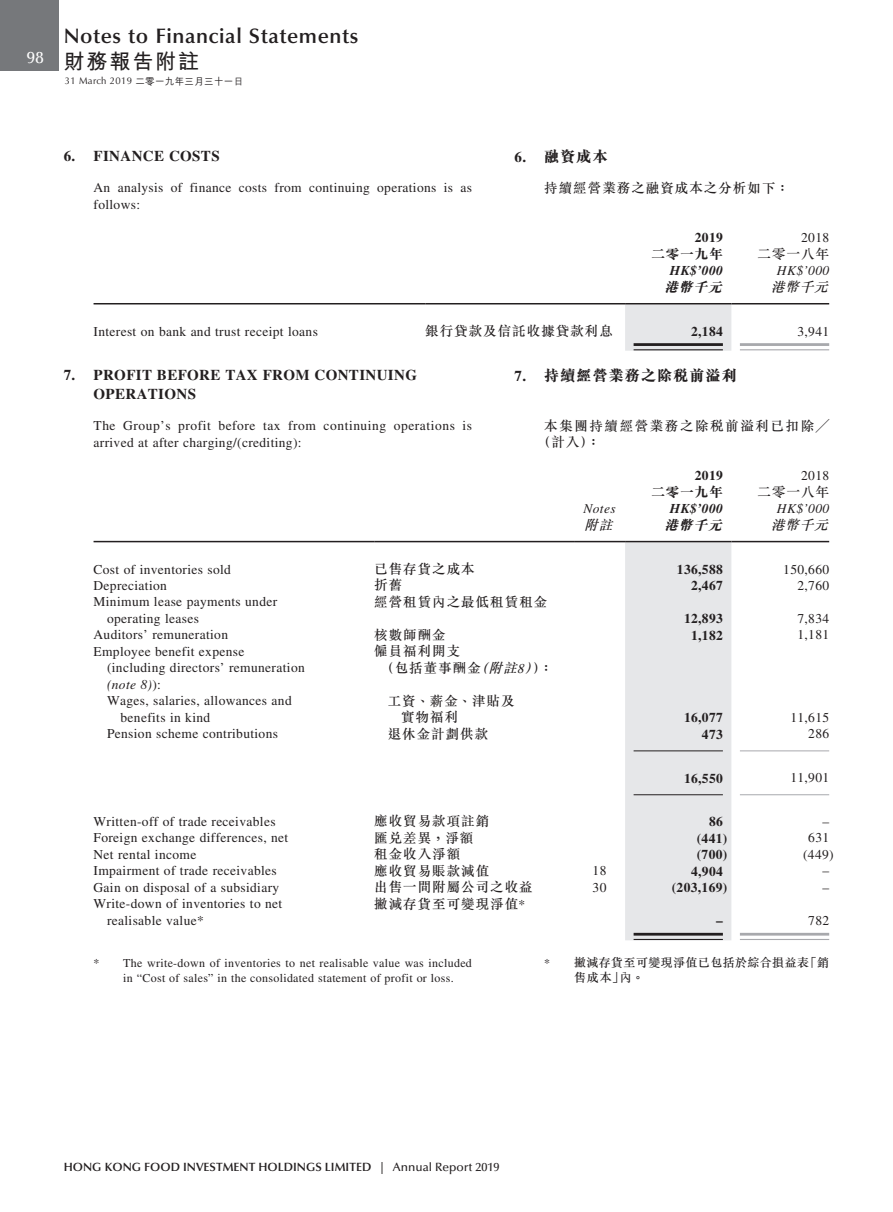
<style>
.page{position:relative;width:893px;height:1212px;background:#fff}
.page>*{position:absolute;margin:0;border:0;box-sizing:border-box;transform-origin:0 0}
.t1{font:600 21px "Optima LT Std";letter-spacing:.025em;color:#231f20}
.t2{font:700 21px "M Hei HK";letter-spacing:.09em;color:#231f20}
.t3{font:500 16.5px "Optima LT Std";color:#fff}
.t4{font:700 15px/19.5px "Times LT Std";letter-spacing:.025em;color:#231f20}
.t5{font:800 15px "M Sung HK";letter-spacing:.075em;color:#231f20}
.t6{font:13.5px/16.5px "Times LT Std";letter-spacing:.025em;color:#231f20}
.t7{font:500 13.5px/16.5px "M Sung HK";letter-spacing:.075em;color:#231f20}
.t8{font:700 13.5px "Times LT Std";letter-spacing:.025em;color:#231f20}
.t9{font:500 13.5px/16.5px "M Sung HK";letter-spacing:.115em;color:#231f20}
.t10{font:italic 13.5px "Times LT Std";letter-spacing:.025em;color:#231f20}
.t11{font:italic 700 13.5px "Times LT Std";letter-spacing:.025em;color:#231f20}
.t12{font:800 13.5px "M Sung HK";letter-spacing:.075em;color:#231f20}
.t13{font:italic 500 13.5px "M Sung HK";color:#231f20}
.t14{font:italic 800 13.5px "M Sung HK";color:#231f20}
.t15{font:12px/15px "Times LT Std";letter-spacing:.025em;color:#231f20}
.t16{font:600 12px "Optima LT Std";color:#231f20}
.t17{font:500 12px/15px "M Sung HK";letter-spacing:.035em;color:#231f20}
.t18{font:9.75px "Optima LT Std";letter-spacing:.03em;color:#231f20}
.s1{font-family:"M Hei HK";font-weight:500}
.s2{font-family:"Times LT Std";font-weight:700}
.s3{font-style:italic}
.s4{font-family:"Times LT Std";font-weight:400;font-style:italic}
.s5{font-family:"Times LT Std";font-weight:400}
.s6{font-weight:500}
</style>
<div class="page">
<div style="left:0;top:0;width:59px;height:71px;background:#76787b"></div>
<div style="left:625px;top:304px;width:106px;height:47px;background:#e6e7e9"></div>
<hr style="left:94px;top:303px;width:331px;height:1px;background:#231f20">
<hr style="left:425px;top:303px;width:200px;height:1px;background:#231f20">
<hr style="left:625px;top:303px;width:106px;height:1px;background:#231f20">
<hr style="left:731px;top:303px;width:98px;height:1px;background:#231f20">
<hr style="left:634px;top:343px;width:89px;height:3px;background:#231f20">
<hr style="left:634px;top:349px;width:89px;height:1px;background:#231f20">
<hr style="left:740px;top:343px;width:89px;height:3px;background:#a8a9ad">
<hr style="left:740px;top:349px;width:89px;height:1px;background:#a8a9ad">
<div style="left:625px;top:542px;width:106px;height:398px;background:#e6e7e9"></div>
<hr style="left:94px;top:541px;width:280px;height:1px;background:#231f20">
<hr style="left:374px;top:541px;width:200px;height:1px;background:#231f20">
<hr style="left:574px;top:541px;width:51px;height:1px;background:#231f20">
<hr style="left:625px;top:541px;width:106px;height:1px;background:#231f20">
<hr style="left:731px;top:541px;width:98px;height:1px;background:#231f20">
<hr style="left:634px;top:750px;width:89px;height:1px;background:#231f20">
<hr style="left:740px;top:750px;width:89px;height:1px;background:#a8a9ad">
<hr style="left:634px;top:794px;width:89px;height:1px;background:#231f20">
<hr style="left:740px;top:794px;width:89px;height:1px;background:#a8a9ad">
<hr style="left:634px;top:933px;width:89px;height:2px;background:#231f20">
<hr style="left:634px;top:939px;width:89px;height:1px;background:#231f20">
<hr style="left:740px;top:933px;width:89px;height:2px;background:#a8a9ad">
<hr style="left:740px;top:939px;width:89px;height:1px;background:#a8a9ad">
<p class="t3" style="left:27px;top:48px;width:18px">98</p>
<h1 class="t1" style="left:64px;top:24px;width:296px">Notes to Financial Statements</h1>
<h1 class="t2" style="left:64px;top:46px;width:137px">財務報告附註</h1>
<p class="t18" style="left:65px;top:75px;width:180px">31 March 2019 <span class="s1">二零一九年三月三十一日</span></p>
<p class="t4" style="left:64px;top:146px;width:157px">6. FINANCE COSTS</p>
<p class="t6" style="left:94px;top:179px;width:380px">An analysis of finance costs from continuing operations is as follows:</p>
<p class="t5" style="left:514px;top:146px;width:95px"><span class="s2">6.</span> 融資成本</p>
<p class="t7" style="left:544px;top:180px;width:247px">持續經營業務之融資成本之分析如下：</p>
<p class="t8" style="left:695px;top:230px;width:30px">2019</p>
<p class="t6" style="left:801px;top:230px;width:30px">2018</p>
<p class="t12" style="left:651px;top:244px;width:73px">二零一九年</p>
<p class="t7" style="left:758px;top:245px;width:73px">二零一八年</p>
<p class="t11" style="left:670px;top:262px;width:55px">HK$’000</p>
<p class="t10" style="left:777px;top:263px;width:54px">HK$’000</p>
<p class="t14" style="left:664px;top:277px;width:63px">港幣千元</p>
<p class="t13" style="left:771px;top:277px;width:63px">港幣千元</p>
<p class="t6" style="left:94px;top:323px;width:226px">Interest on bank and trust receipt loans</p>
<p class="t7" style="left:425px;top:322px;width:189px">銀行貸款及信託收據貸款利息</p>
<p class="t8" style="left:691px;top:323px;width:33px">2,184</p>
<p class="t6" style="left:797px;top:323px;width:33px">3,941</p>
<p class="t4" style="left:94px;top:364px;width:325px;text-indent:-30px">7. PROFIT BEFORE TAX FROM CONTINUING<br>OPERATIONS</p>
<p class="t6" style="left:94px;top:417px;width:380px">The Group’s profit before tax from continuing operations is arrived at after charging/(crediting):</p>
<p class="t8" style="left:695px;top:468px;width:30px">2019</p>
<p class="t6" style="left:801px;top:467px;width:30px">2018</p>
<p class="t12" style="left:651px;top:482px;width:73px">二零一九年</p>
<p class="t7" style="left:758px;top:483px;width:73px">二零一八年</p>
<p class="t10" style="left:583px;top:501px;width:34px">Notes</p>
<p class="t11" style="left:670px;top:500px;width:55px">HK$’000</p>
<p class="t10" style="left:777px;top:501px;width:54px">HK$’000</p>
<p class="t13" style="left:584px;top:515px;width:34px">附註</p>
<p class="t14" style="left:664px;top:515px;width:63px">港幣千元</p>
<p class="t13" style="left:771px;top:515px;width:63px">港幣千元</p>
<p class="t6" style="left:94px;top:561px;width:139px">Cost of inventories sold</p>
<p class="t7" style="left:374px;top:560px;width:102px">已售存貨之成本</p>
<p class="t8" style="left:677px;top:561px;width:47px">136,588</p>
<p class="t6" style="left:783px;top:561px;width:47px">150,660</p>
<p class="t6" style="left:94px;top:577px;width:75px">Depreciation</p>
<p class="t7" style="left:374px;top:576px;width:30px">折舊</p>
<p class="t8" style="left:691px;top:577px;width:33px">2,467</p>
<p class="t6" style="left:797px;top:577px;width:33px">2,760</p>
<p class="t6" style="left:107px;top:593px;width:172px;text-indent:-13px">Minimum lease payments under operating leases</p>
<p class="t7" style="left:374px;top:593px;width:175px">經營租賃內之最低租賃租金</p>
<p class="t5" style="left:514px;top:365px;width:224px"><span class="s2">7.</span> 持續經營業務之除稅前溢利</p>
<p class="t9" style="left:538px;top:417px;width:293px;text-indent:7px">本集團持續經營業務之除稅前溢利已扣除╱（計入）：</p>
<p class="t8" style="left:684px;top:610px;width:40px">12,893</p>
<p class="t6" style="left:797px;top:610px;width:33px">7,834</p>
<p class="t6" style="left:94px;top:626px;width:136px">Auditors’ remuneration</p>
<p class="t7" style="left:374px;top:626px;width:73px">核數師酬金</p>
<p class="t8" style="left:691px;top:627px;width:33px">1,182</p>
<p class="t6" style="left:797px;top:626px;width:33px">1,181</p>
<p class="t6" style="left:107px;top:643px;width:199px;text-indent:-13px">Employee benefit expense (including directors’ remuneration <span class="s3">(note 8)</span>):</p>
<p class="t7" style="left:381px;top:642px;width:174px;text-indent:-7px">僱員福利開支<br>（包括董事酬金<span class="s3">（附註</span><span class="s4">8</span><span class="s3">）</span>）：</p>
<p class="t6" style="left:121px;top:692px;width:173px;text-indent:-14px">Wages, salaries, allowances and benefits in kind</p>
<p class="t7" style="left:401px;top:692px;width:115px;text-indent:-14px">工資、薪金、津貼及實物福利</p>
<p class="t8" style="left:684px;top:709px;width:40px">16,077</p>
<p class="t6" style="left:790px;top:709px;width:40px">11,615</p>
<p class="t6" style="left:107px;top:725px;width:173px">Pension scheme contributions</p>
<p class="t7" style="left:388px;top:725px;width:102px">退休金計劃供款</p>
<p class="t8" style="left:702px;top:726px;width:22px">473</p>
<p class="t6" style="left:808px;top:725px;width:22px">286</p>
<p class="t8" style="left:684px;top:770px;width:40px">16,550</p>
<p class="t6" style="left:790px;top:769px;width:40px">11,901</p>
<p class="t6" style="left:94px;top:813px;width:184px">Written-off of trade receivables</p>
<p class="t7" style="left:374px;top:813px;width:117px">應收貿易款項註銷</p>
<p class="t8" style="left:709px;top:814px;width:15px">86</p>
<p class="t6" style="left:822px;top:813px;width:8px">–</p>
<p class="t6" style="left:94px;top:829px;width:196px">Foreign exchange differences, net</p>
<p class="t7" style="left:374px;top:829px;width:101px">匯兌差異，淨額</p>
<p class="t8" style="left:697px;top:830px;width:32px">(441)</p>
<p class="t6" style="left:808px;top:829px;width:22px">631</p>
<p class="t6" style="left:94px;top:846px;width:104px">Net rental income</p>
<p class="t7" style="left:374px;top:846px;width:88px">租金收入淨額</p>
<p class="t8" style="left:697px;top:847px;width:32px">(700)</p>
<p class="t6" style="left:803px;top:846px;width:32px">(449)</p>
<p class="t6" style="left:94px;top:862px;width:185px">Impairment of trade receivables</p>
<p class="t7" style="left:374px;top:862px;width:117px">應收貿易賬款減值</p>
<p class="t6" style="left:593px;top:862px;width:15px">18</p>
<p class="t8" style="left:691px;top:863px;width:33px">4,904</p>
<p class="t6" style="left:822px;top:862px;width:8px">–</p>
<p class="t6" style="left:94px;top:879px;width:187px">Gain on disposal of a subsidiary</p>
<p class="t7" style="left:374px;top:879px;width:160px">出售一間附屬公司之收益</p>
<p class="t6" style="left:593px;top:879px;width:15px">30</p>
<p class="t8" style="left:672px;top:880px;width:57px">(203,169)</p>
<p class="t6" style="left:822px;top:879px;width:8px">–</p>
<p class="t6" style="left:107px;top:895px;width:177px;text-indent:-13px">Write-down of inventories to net realisable value*</p>
<p class="t7" style="left:374px;top:895px;width:153px">撇減存貨至可變現淨值<span class="s5">*</span></p>
<p class="t8" style="left:716px;top:913px;width:8px">–</p>
<p class="t6" style="left:808px;top:912px;width:22px">782</p>
<p class="t15" style="left:123px;top:955px;width:350px;text-indent:-30px">* The write-down of inventories to net realisable value was included in “Cost of sales” in the consolidated statement of profit or loss.</p>
<p class="t17" style="left:574px;top:955px;width:257px;text-indent:-30px"><span class="s5">*</span> 撇減存貨至可變現淨值已包括於綜合損益表「銷售成本」內。</p>
<p class="t16" style="left:64px;top:1160px;width:437px">HONG KONG FOOD INVESTMENT HOLDINGS LIMITED | <span class="s6">Annual Report 2019</span></p>
</div>
